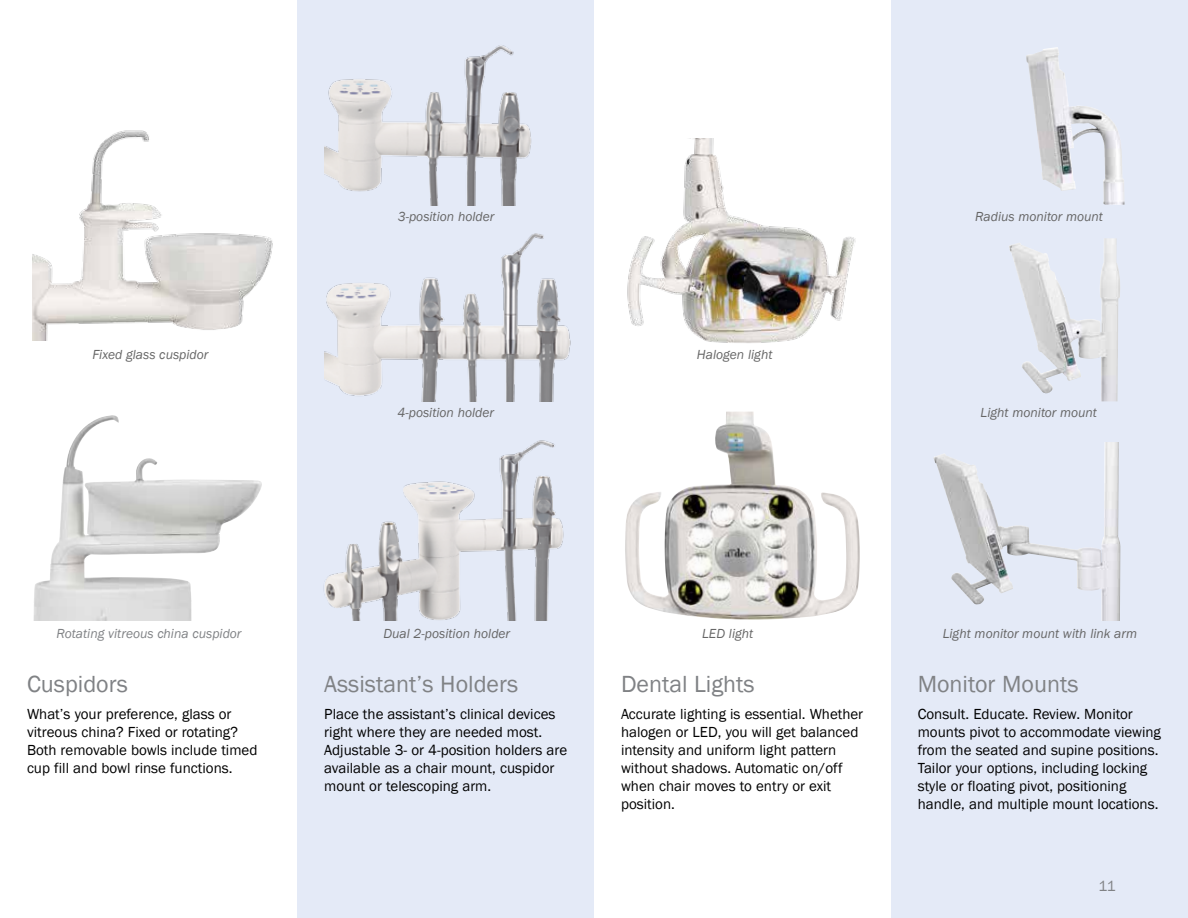
<style>
.page{position:relative;width:1188px;height:918px;background:#fff}
.page>*{position:absolute;margin:0;border:0;box-sizing:border-box;transform-origin:0 0}
.t1{font:24px "Franklin Gothic";color:#808285}
.t2{font:15px/18px "Franklin Gothic";color:#000}
.t3{font:15px "Franklin Gothic";color:#808285}
.t4{font:italic 13.5px "Franklin Gothic";color:#666}
.t5{font:italic 13.5px "Franklin Gothic";color:#808285}
</style>
<div class="page">
<img style="left:627px;top:139px;width:229px;height:204px">
<div style="left:297px;top:0;width:297px;height:918px;background:#e4eaf7"></div>
<div style="left:891px;top:0;width:297px;height:918px;background:#e4eaf7"></div>
<img style="left:33px;top:130px;width:240px;height:210px">
<img style="left:34px;top:417px;width:228px;height:204px">
<img style="left:933px;top:442px;width:187px;height:179px">
<img style="left:1009px;top:238px;width:111px;height:163px">
<img style="left:625px;top:412px;width:235px;height:208px">
<img style="left:324px;top:233px;width:247px;height:168px">
<img style="left:323px;top:440px;width:241px;height:181px">
<img style="left:325px;top:45px;width:207px;height:160px">
<img style="left:1026px;top:47px;width:99px;height:158px">
<p class="t4" style="left:92px;top:346px;width:118px">Fixed glass cuspidor</p>
<p class="t4" style="left:398px;top:208px;width:98px">3-position holder</p>
<p class="t4" style="left:975px;top:208px;width:129px">Radius monitor mount</p>
<p class="t4" style="left:697px;top:346px;width:77px">Halogen light</p>
<p class="t4" style="left:398px;top:404px;width:98px">4-position holder</p>
<p class="t4" style="left:981px;top:404px;width:118px">Light monitor mount</p>
<p class="t5" style="left:57px;top:625px;width:187px">Rotating vitreous china cuspidor</p>
<h1 class="t1" style="left:27px;top:669px;width:102px">Cuspidors</h1>
<p class="t2" style="left:27px;top:705px;width:232px">What’s your preference, glass or vitreous china? Fixed or rotating?<br>Both removable bowls include timed cup fill and bowl rinse functions.</p>
<p class="t4" style="left:384px;top:625px;width:128px">Dual 2-position holder</p>
<p class="t4" style="left:702px;top:625px;width:53px">LED light</p>
<p class="t4" style="left:943px;top:625px;width:196px">Light monitor mount with link arm</p>
<h1 class="t1" style="left:324px;top:669px;width:195px">Assistant’s Holders</h1>
<p class="t2" style="left:324px;top:706px;width:244px">Place the assistant’s clinical devices right where they are needed most.<br>Adjustable 3- or 4-position holders are available as a chair mount, cuspidor mount or telescoping arm.</p>
<h1 class="t1" style="left:621px;top:669px;width:135px">Dental Lights</h1>
<p class="t2" style="left:621px;top:705px;width:244px">Accurate lighting is essential. Whether halogen or LED, you will get balanced intensity and uniform light pattern without shadows. Automatic on/off when chair moves to entry or exit position.</p>
<h1 class="t1" style="left:918px;top:669px;width:162px">Monitor Mounts</h1>
<p class="t2" style="left:918px;top:705px;width:245px">Consult. Educate. Review. Monitor mounts pivot to accommodate viewing from the seated and supine positions.<br>Tailor your options, including locking style or floating pivot, positioning handle, and multiple mount locations.</p>
<p class="t3" style="left:1098px;top:877px;width:19px">11</p>
</div>
